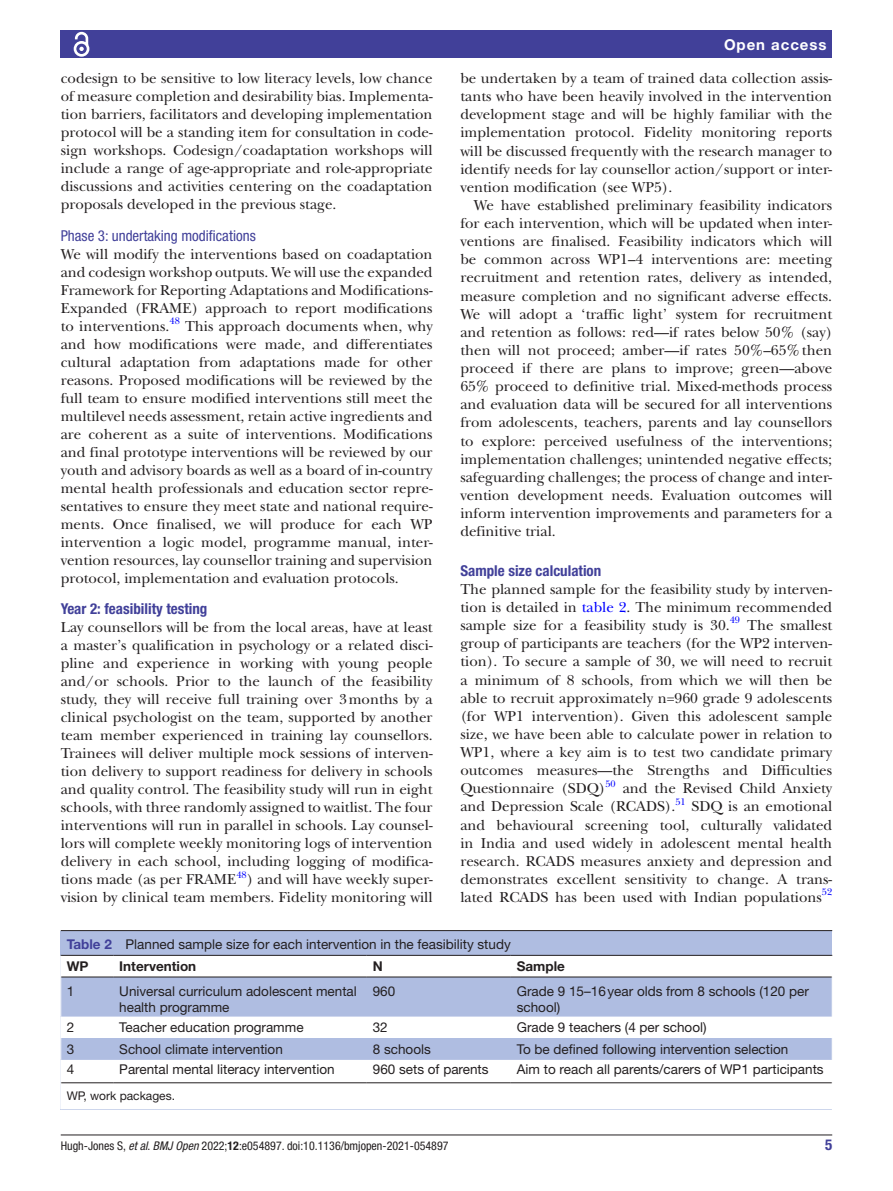
<style>
.page{position:relative;width:893px;height:1191px;background:#fff}
.page>*{position:absolute;margin:0;border:0;box-sizing:border-box;transform-origin:0 0}
.t1{font:15px/18.1px "New Baskerville";color:#231f20;text-align:justify}
.t2{font:700 condensed 15px "Helvetica Neue LT Std";color:#414099}
.t3{font:condensed 15px "Helvetica Neue LT Std";color:#414099}
.t4{font:700 15px "Helvetica Neue LT Std";letter-spacing:.065em;color:#fff}
.t5{font:13.5px/16.2px "Helvetica Neue LT Std";color:#231f20}
.t6{font:700 13.5px "Helvetica Neue LT Std";color:#231f20}
.t7{font:condensed 12px "Helvetica Neue LT Std";color:#231f20}
.t8{font:12px "Helvetica Neue LT Std";color:#231f20}
.t9{font:9.9px "New Baskerville";color:#00f}
.s1{color:#00f}
.s2{font-weight:700;color:#414099}
.s3{font-weight:700}
.s4{font-style:italic}
</style>
<div class="page">
<hr style="left:61px;top:1134px;width:771px;height:1px;background:#231f20">
<div style="left:61px;top:31px;width:771px;height:27px;background:#414099"></div>
<svg style="left:73px;top:31px;width:17px;height:26px"></svg>
<div style="left:61px;top:931px;width:771px;height:178px;background:#afbde1"></div>
<hr style="left:61px;top:930px;width:771px;height:1px;background:#231f20">
<div style="left:61px;top:956px;width:771px;height:153px;background:#fff"></div>
<svg style="left:61px;top:977px;width:771px;height:82px"></svg>
<hr style="left:61px;top:955px;width:52px;height:1px;background:#231f20">
<hr style="left:61px;top:976px;width:52px;height:1px;background:#231f20">
<hr style="left:113px;top:955px;width:254px;height:1px;background:#231f20">
<hr style="left:113px;top:976px;width:254px;height:1px;background:#231f20">
<hr style="left:367px;top:955px;width:144px;height:1px;background:#231f20">
<hr style="left:367px;top:976px;width:144px;height:1px;background:#231f20">
<hr style="left:511px;top:955px;width:321px;height:1px;background:#231f20">
<hr style="left:511px;top:976px;width:321px;height:1px;background:#231f20">
<hr style="left:113px;top:1082px;width:254px;height:1px;background:#231f20">
<hr style="left:367px;top:1082px;width:144px;height:1px;background:#231f20">
<hr style="left:511px;top:1082px;width:321px;height:1px;background:#231f20">
<hr style="left:61px;top:1082px;width:52px;height:1px;background:#231f20">
<svg style="left:60px;top:955px;width:1px;height:22px"></svg>
<svg style="left:60px;top:1016px;width:1px;height:93px"></svg>
<hr style="left:67px;top:1099px;width:765px;height:2px;background:#fff">
<p class="t1" style="left:61px;top:69px;width:373px">codesign to be sensitive to low literacy levels, low chance of measure completion and desirability bias. Implementa&shy;tion barriers, facilitators and developing implementation protocol will be a standing item for consultation in code&shy;sign workshops. Codesign/coadaptation workshops will include a range of age-appropriate and role-appropriate discussions and activities centering on the coadaptation proposals developed in the previous stage.</p>
<p class="t3" style="left:61px;top:227px;width:197px">Phase 3: undertaking modifications</p>
<p class="t1" style="left:61px;top:245px;width:373px">We will modify the interventions based on coadaptation and codesign workshop outputs. We will use the expanded Framework for Reporting Adaptations and Modifications-Expanded (FRAME) approach to report modifications to interventions.</p>
<p class="t9" style="left:170px;top:315px;width:12px">48</p>
<p class="t1" style="left:61px;top:317px;width:373px;text-indent:124px">This approach documents when, why and how modifications were made, and differentiates cultural adaptation from adaptations made for other reasons. Proposed modifications will be reviewed by the full team to ensure modified interventions still meet the multilevel needs assessment, retain active ingredients and are coherent as a suite of interventions. Modifications and final prototype interventions will be reviewed by our youth and advisory boards as well as a board of in-country mental health professionals and education sector repre&shy;sentatives to ensure they meet state and national require&shy;ments. Once finalised, we will produce for each WP intervention a logic model, programme manual, inter&shy;vention resources, lay counsellor training and supervision protocol, implementation and evaluation protocols.</p>
<p class="t2" style="left:61px;top:600px;width:148px">Year 2: feasibility testing</p>
<p class="t1" style="left:61px;top:618px;width:373px">Lay counsellors will be from the local areas, have at least a master’s qualification in psychology or a related disci&shy;pline and experience in working with young people and/or schools. Prior to the launch of the feasibility study, they will receive full training over 3months by a clinical psychologist on the team, supported by another team member experienced in training lay counsellors.<br>Trainees will deliver multiple mock sessions of interven&shy;tion delivery to support readiness for delivery in schools and quality control. The feasibility study will run in eight schools, with three randomly assigned to waitlist. The four interventions will run in parallel in schools. Lay counsel&shy;lors will complete weekly monitoring logs of intervention delivery in each school, including logging of modifica&shy;tions made (as per FRAME</p>
<p class="t9" style="left:236px;top:868px;width:12px">48</p>
<p class="t1" style="left:61px;top:870px;width:373px;text-align:right">) and will have weekly super-<br>vision by clinical team members. Fidelity monitoring will</p>
<p class="t4" style="left:724px;top:35px;width:104px">Open access</p>
<p class="t1" style="left:460px;top:69px;width:373px">be undertaken by a team of trained data collection assis&shy;tants who have been heavily involved in the intervention development stage and will be highly familiar with the implementation protocol. Fidelity monitoring reports will be discussed frequently with the research manager to identify needs for lay counsellor action/support or inter&shy;vention modification (see WP5).</p>
<p class="t1" style="left:460px;top:196px;width:373px;text-indent:14px">We have established preliminary feasibility indicators for each intervention, which will be updated when inter&shy;ventions are finalised. Feasibility indicators which will be common across WP1–4 interventions are: meeting recruitment and retention rates, delivery as intended, measure completion and no significant adverse effects.<br>We will adopt a ‘traffic light’ system for recruitment and retention as follows: red—if rates below 50% (say) then will not proceed; amber—if rates 50%–65%then proceed if there are plans to improve; green—above 65% proceed to definitive trial. Mixed-methods process and evaluation data will be secured for all interventions from adolescents, teachers, parents and lay counsellors to explore: perceived usefulness of the interventions; implementation challenges; unintended negative effects; safeguarding challenges; the process of change and inter&shy;vention development needs. Evaluation outcomes will inform intervention improvements and parameters for a definitive trial.</p>
<p class="t2" style="left:460px;top:561px;width:142px">Sample size calculation</p>
<p class="t1" style="left:460px;top:580px;width:373px">The planned sample for the feasibility study by interven&shy;tion is detailed in <span class="s1">table 2</span>. The minimum recommended sample size for a feasibility study is 30.</p>
<p class="t9" style="left:730px;top:614px;width:12px">49</p>
<p class="t1" style="left:460px;top:616px;width:373px;text-indent:287px">The smallest group of participants are teachers (for the WP2 interven&shy;tion). To secure a sample of 30, we will need to recruit a minimum of 8 schools, from which we will then be able to recruit approximately n=960 grade 9 adolescents (for WP1 intervention). Given this adolescent sample size, we have been able to calculate power in relation to WP1, where a key aim is to test two candidate primary outcomes measures—the Strengths and Difficulties Questionnaire (SDQ)</p>
<p class="t9" style="left:605px;top:777px;width:12px">50</p>
<p class="t1" style="left:460px;top:779px;width:373px;text-indent:162px">and the Revised Child Anxiety and Depression Scale (RCADS).<sup>51</sup> SDQ is an emotional and behavioural screening tool, culturally validated in India and used widely in adolescent mental health research. RCADS measures anxiety and depression and demonstrates excellent sensitivity to change. A trans&shy;lated RCADS has been used with Indian populations</p>
<p class="t9" style="left:822px;top:886px;width:12px">52</p>
<p class="t5" style="left:67px;top:933px;width:446px;line-height:22px"><span class="s2">Table 2</span> Planned sample size for each intervention in the feasibility study<br><span class="s3">WP</span></p>
<p class="t6" style="left:119px;top:957px;width:79px">Intervention</p>
<p class="t6" style="left:373px;top:957px;width:12px">N</p>
<p class="t6" style="left:517px;top:957px;width:50px">Sample</p>
<p class="t5" style="left:67px;top:982px;width:9px">1</p>
<p class="t5" style="left:119px;top:982px;width:239px">Universal curriculum adolescent mental health programme</p>
<p class="t5" style="left:373px;top:982px;width:24px">960</p>
<p class="t5" style="left:517px;top:982px;width:294px">Grade 9 15–16year olds from 8 schools (120 per school)</p>
<p class="t5" style="left:67px;top:1019px;width:9px">2</p>
<p class="t5" style="left:119px;top:1019px;width:186px">Teacher education programme</p>
<p class="t5" style="left:373px;top:1019px;width:17px">32</p>
<p class="t5" style="left:517px;top:1019px;width:191px">Grade 9 teachers (4 per school)</p>
<p class="t5" style="left:67px;top:1040px;width:9px">3</p>
<p class="t5" style="left:119px;top:1040px;width:165px">School climate intervention</p>
<p class="t5" style="left:373px;top:1040px;width:60px">8 schools</p>
<p class="t5" style="left:517px;top:1040px;width:273px">To be defined following intervention selection</p>
<p class="t5" style="left:67px;top:1060px;width:9px">4</p>
<p class="t5" style="left:119px;top:1060px;width:217px">Parental mental literacy intervention</p>
<p class="t5" style="left:373px;top:1060px;width:117px">960 sets of parents</p>
<p class="t5" style="left:517px;top:1060px;width:308px">Aim to reach all parents/carers of WP1 participants</p>
<p class="t8" style="left:67px;top:1089px;width:110px">WP, work packages.</p>
<p class="t7" style="left:61px;top:1138px;width:389px">Hugh-Jones S, <span class="s4">et al</span>. <span class="s4">BMJ Open</span> 2022;<span class="s3">12</span>:e054897. doi:10.1136/bmjopen-2021-054897</p>
<p class="t2" style="left:825px;top:1135px;width:9px">5</p>
</div>
